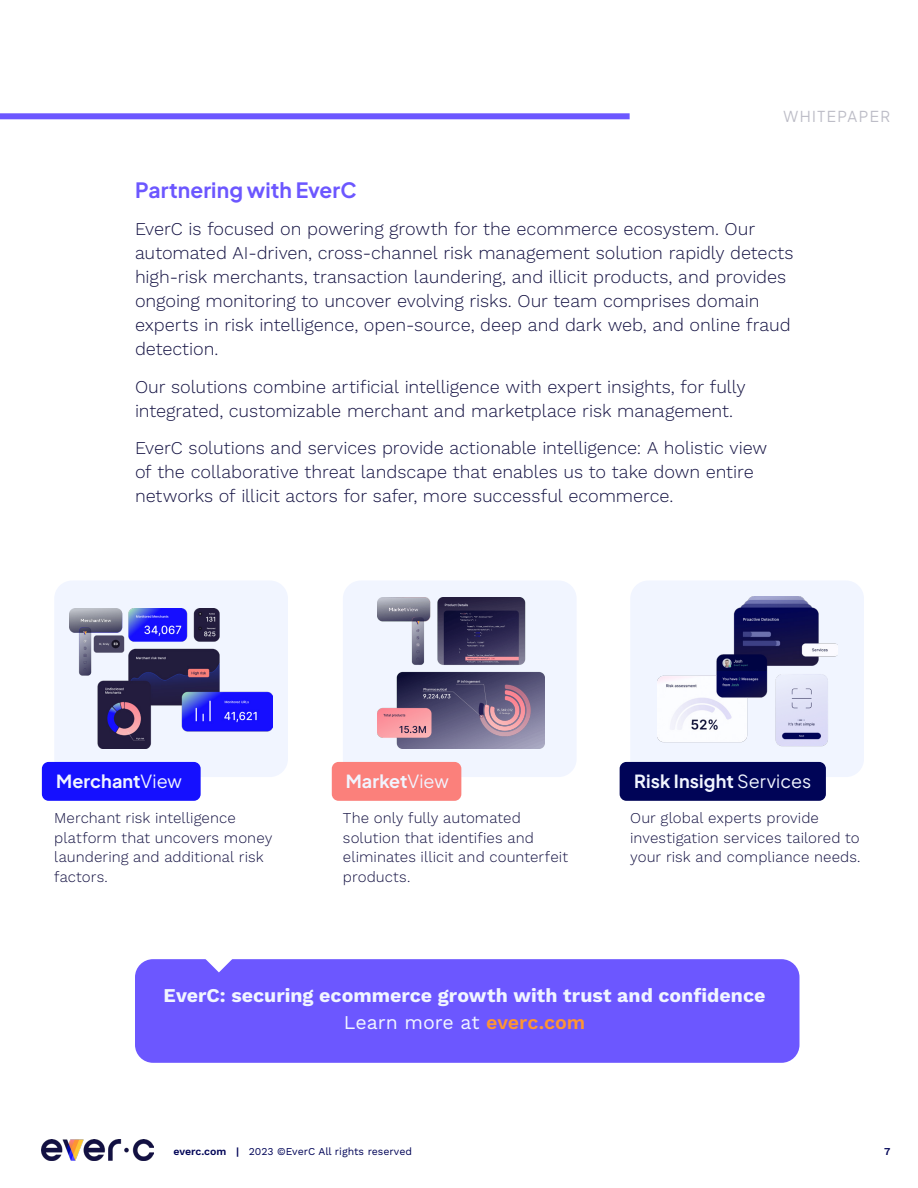
<style>
.page{position:relative;width:918px;height:1188px;background:#fff}
.page>*{position:absolute;margin:0;border:0;box-sizing:border-box;transform-origin:0 0}
.t1{font:700 21px "Plus Jakarta Sans";letter-spacing:.005em;color:#6c57ff}
._10pt_Body{font:700 19.5px "Work Sans";color:#f1f5ff}
._10pt_Body-2{font:19.5px "Work Sans";letter-spacing:-.005em;color:#f1f5ff}
.Body{font:300 18px/24px "Work Sans";letter-spacing:-.005em;color:#131142}
.captions{font:700 18px "Plus Jakarta Sans";letter-spacing:.005em;color:#f1f5ff}
.captions-2{font:300 15px/19.5px "Work Sans";letter-spacing:.005em;color:#131142}
.t2{font:15px "Plus Jakarta Sans";letter-spacing:.1em;color:#bdbdc7}
.t3{font:10.5px "Work Sans";color:#000457}
.t4{font:600 10.5px "Work Sans";color:#000457}
.s1{font-weight:400}
.s2{font-weight:600;color:#ff9532}
.s3{font-weight:600}
</style>
<div class="page">
<img style="left:42px;top:1140px;width:111px;height:21px">
<div style="left:0;top:113px;width:630px;height:6px;background:#6c57ff"></div>
<div style="left:54px;top:580px;width:234px;height:197px;background:#f1f5ff;border-radius:18px"></div>
<img style="left:69px;top:609px;width:204px;height:140px">
<div style="left:343px;top:580px;width:234px;height:197px;background:#f1f5ff;border-radius:18px"></div>
<img style="left:378px;top:598px;width:166px;height:151px">
<div style="left:630px;top:580px;width:234px;height:197px;background:#f1f5ff;border-radius:18px"></div>
<img style="left:658px;top:597px;width:179px;height:165px">
<div style="left:42px;top:762px;width:159px;height:39px;background:#1510ff;border-radius:7px"></div>
<div style="left:332px;top:762px;width:129px;height:39px;background:#fb807b;border-radius:7px"></div>
<div style="left:620px;top:762px;width:206px;height:39px;background:#000457;border-radius:7px"></div>
<div style="left:135px;top:959px;width:665px;height:104px;background:#6c57ff;border-radius:18px"></div>
<svg style="left:193px;top:959px;width:52px;height:13px"></svg>
<p class="t2" style="left:783px;top:104px;width:108px">WHITEPAPER</p>
<h1 class="t1" style="left:135px;top:173px;width:223px">Partnering with EverC</h1>
<p class="Body" style="left:135px;top:218px;width:660px">EverC is focused on powering growth for the ecommerce ecosystem. Our automated AI-driven, cross-channel risk management solution rapidly detects high-risk merchants, transaction laundering, and illicit products, and provides ongoing monitoring to uncover evolving risks. Our team comprises domain experts in risk intelligence, open-source, deep and dark web, and online fraud detection.</p>
<p class="Body" style="left:135px;top:375px;width:612px">Our solutions combine artificial intelligence with expert insights, for fully integrated, customizable merchant and marketplace risk management.</p>
<p class="Body" style="left:135px;top:437px;width:634px">EverC solutions and services provide actionable intelligence: A holistic view of the collaborative threat landscape that enables us to take down entire networks of illicit actors for safer, more successful ecommerce.</p>
<p class="captions" style="left:56px;top:767px;width:127px">Merchant<span class="s1">View</span></p>
<p class="captions" style="left:346px;top:767px;width:105px">Market<span class="s1">View</span></p>
<p class="captions" style="left:634px;top:767px;width:179px">Risk Insight <span class="s1">Services</span></p>
<p class="captions-2" style="left:54px;top:809px;width:220px">Merchant risk intelligence platform that uncovers money laundering and additional risk factors.</p>
<p class="captions-2" style="left:343px;top:809px;width:227px">The only fully automated solution that identifies and eliminates illicit and counterfeit products.</p>
<p class="captions-2" style="left:630px;top:809px;width:232px">Our global experts provide investigation services tailored to your risk and compliance needs.</p>
<p class="_10pt_Body" style="left:164px;top:984px;width:603px">EverC: securing ecommerce growth with trust and confidence</p>
<p class="_10pt_Body-2" style="left:344px;top:1011px;width:243px">Learn more at <span class="s2">everc.com</span></p>
<p class="t3" style="left:173px;top:1145px;width:240px"><span class="s3">everc.com |</span> 2023 ©EverC All rights reserved</p>
<p class="t4" style="left:884px;top:1145px;width:8px">7</p>
</div>
